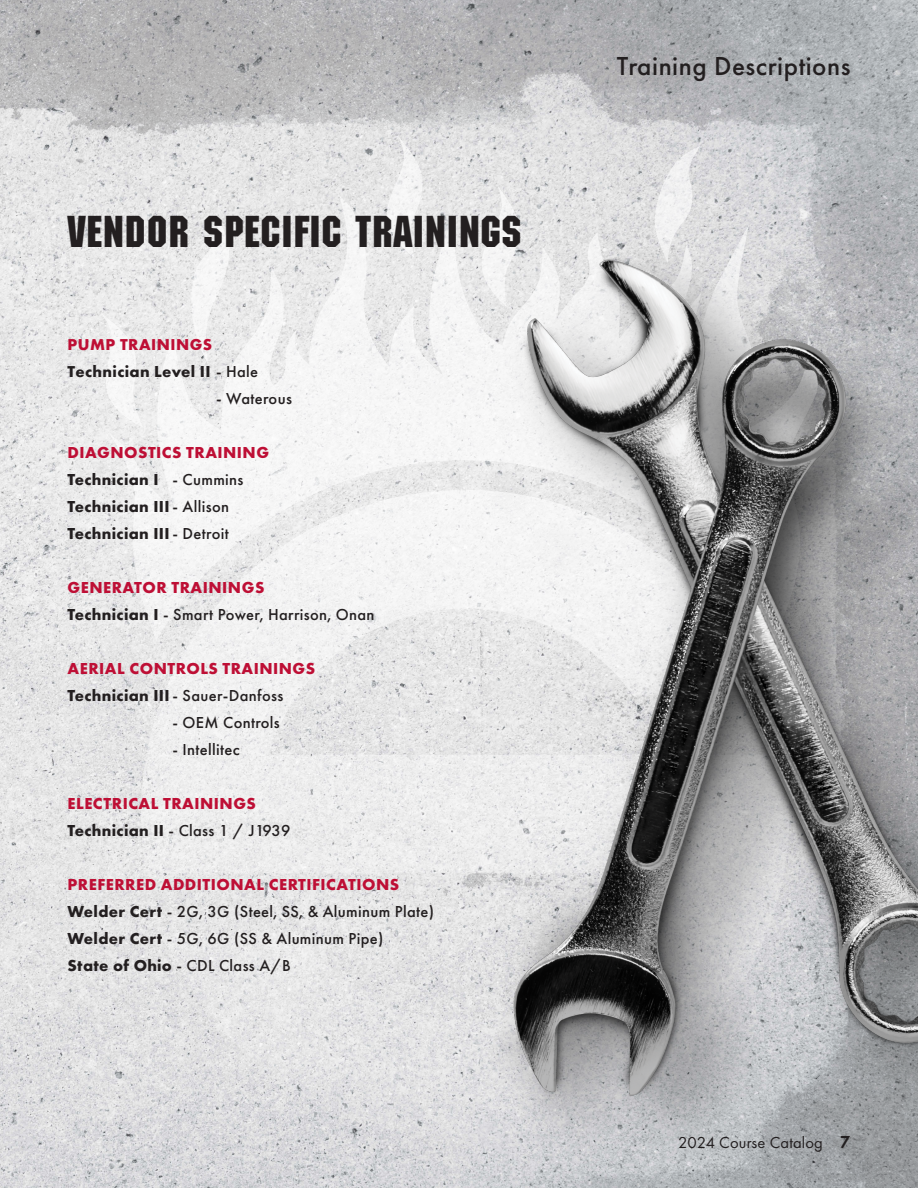
<style>
.page{position:relative;width:918px;height:1188px;background:#fff}
.page>*{position:absolute;margin:0;border:0;box-sizing:border-box;transform-origin:0 0}
.t1{font:43.5px "Machine Std";letter-spacing:.02em;color:#231f20}
.t2{font:500 27px "Futura PT";letter-spacing:.02em;color:#231f20}
.t3{font:500 16.5px/27px "Futura PT";letter-spacing:.02em;color:#231f20}
.t4{font:700 16.5px/27px "Futura PT";letter-spacing:.02em;color:#231f20}
.t5{font:700 16.5px/27px "Futura PT";letter-spacing:.03em;color:#be0f35}
.t6{font:16.5px "Futura PT";letter-spacing:.01em;color:#231f20}
.t7{font:700 16.35px "Futura PT";letter-spacing:.03em;color:#be0f35}
.s1{font-size:16.35px}
.s2{font-weight:500}
.s3{color:#be0f35}
.s4{font-weight:700;color:#be0f35}
.s5{font-weight:700}
.s6{color:#231f20}
.s7{font-weight:500;color:#231f20}
.s8{font-weight:600;font-size:18px}
</style>
<div class="page">
<img style="left:0;top:0;width:918px;height:1188px">
<svg style="left:141px;top:641px;width:282px;height:497px;fill:#e7e7e8"></svg>
<svg style="left:480px;top:184px;width:42px;height:12px"></svg>
<svg style="left:387px;top:136px;width:39px;height:60px"></svg>
<svg style="left:100px;top:312px;width:9px;height:115px"></svg>
<svg style="left:653px;top:146px;width:48px;height:50px"></svg>
<svg style="left:109px;top:196px;width:710px;height:445px;fill:#f1f1f1"></svg>
<img style="left:423px;top:197px;width:495px;height:977px">
<h1 class="t1" style="left:68px;top:207px;width:456px">VENDOR SPECIFIC TRAININGS</h1>
<p class="t7" style="left:68px;top:334px;width:146px">PUMP TRAININGS</p>
<p class="t4" style="left:67px;top:358px;width:192px"><span class="s1">T</span>echnician Level II <span class="s2">- Hale</span></p>
<p class="t3" style="left:216px;top:385px;width:77px">- Waterous</p>
<p class="t4" style="left:68px;top:439px;width:203px"><span class="s3">DIAGNOSTICS TRAINING<br></span>Technician I <span class="s2">- Cummins<br></span>Technician III <span class="s2">- Allison<br></span>Technician III <span class="s2">- Detroit</span></p>
<p class="t3" style="left:68px;top:574px;width:309px"><span class="s4">GENERATOR TRAININGS<br></span><span class="s5">Technician I</span> - Smart Power, Harrison, Onan</p>
<p class="t5" style="left:68px;top:655px;width:249px">AERIAL CONTROLS TRAININGS<br><span class="s6">Technician III</span> <span class="s7">- Sauer-Danfoss</span></p>
<p class="t3" style="left:173px;top:709px;width:109px">- OEM Controls</p>
<p class="t3" style="left:173px;top:736px;width:69px">- Intellitec</p>
<p class="t5" style="left:68px;top:790px;width:224px">ELECTRICAL TRAININGS<br><span class="s6">Technician II</span> <span class="s7">- Class 1 / J1939</span></p>
<p class="t3" style="left:68px;top:871px;width:368px"><span class="s4">PREFERRED ADDITIONAL CERTIFICATIONS </span><span class="s5">Welder Cert</span> - 2G, 3G (Steel, SS, &amp; Aluminum Plate)<br><span class="s5">Welder Cert</span> - 5G, 6G (SS &amp; Aluminum Pipe)<br><span class="s5">State of Ohio</span> - CDL Class A/B</p>
<h2 class="t2" style="left:617px;top:49px;width:235px">Training Descriptions</h2>
<p class="t6" style="left:678px;top:1132px;width:174px">2024 Course Catalog <span class="s8">7</span></p>
</div>
